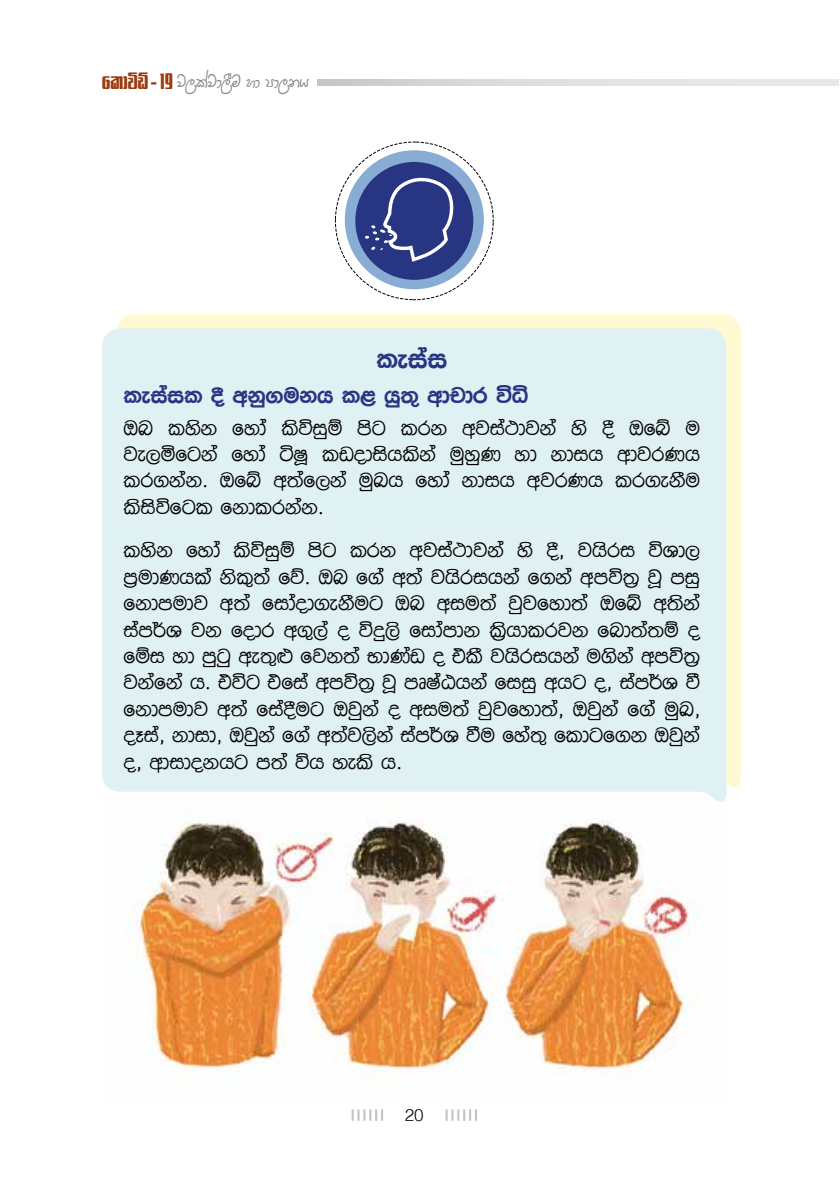
<style>
.page{position:relative;width:840px;height:1191px;background:#fff}
.page>*{position:absolute;margin:0;border:0;box-sizing:border-box;transform-origin:0 0}
.t1{font:28px "FM Ganganeex";color:#283583}
.t2{font:24px "FM Ganganeex";color:#283583}
.t3{font:24px "Isi Isiwarax";color:#878787}
.t4{font:22px/26.4px "FM Malithix";color:#000;text-align:justify}
.t5{font:300 17px "Helvetica";color:#000}
.s1{font-family:"Isi Davasax";color:#9c390f}
</style>
<div class="page">
<svg style="left:317px;top:79px;width:521px;height:7px;background:#ddd"></svg>
<svg style="left:351px;top:1109px;width:32px;height:11px"></svg>
<svg style="left:445px;top:1109px;width:31px;height:11px"></svg>
<div style="left:117px;top:314px;width:623px;height:480px;background:#fffad2"></div>
<img style="left:129px;top:810px;width:569px;height:273px">
<div style="left:102px;top:328px;width:624px;height:474px;background:#e0f1f3"></div>
<svg style="left:334px;top:141px;width:159px;height:159px"></svg>
<p class="t3" style="left:102px;top:68px;width:208px"><span class="s1">»Y£ýH - 19</span> {zYŠ{£zšv ƒ£ r£zpx</p>
<p class="t1" style="left:376px;top:344px;width:72px">LEIAI</p>
<p class="t2" style="left:124px;top:382px;width:406px">LEIAIL § WKQ.UKH L&lt; HQ;= WDPDR ÚÊ</p>
<p class="t4" style="left:124px;top:414px;width:577px">Tn lysk fyda lsúiqï msg lrk wjia:djka ys§ Tfí u je,ñfgka fyda áIQlvodishlska uqyqK yd kdih wdjrKh lr.kak' Tfí w;af,ka uqLh fyda kdih wjrKh lr.ekSu lsisúfgl fkdlrkak'</p>
<p class="t4" style="left:124px;top:537px;width:592px;text-align:left">lysk fyda lsúiqï msg lrk wjia:djka ys§" jhsri úYd, m%udKhla ksl=;a fõ' Tn f.a w;a jhsrihka f.ka wmú;%jQmiq fkdmudj w;a fidaod.ekSug Tn wiu;a jqjfyd;a Tfí w;ska iam¾Y jk fodr w.=,a o úÿ,sfidamdk ls%hdlrjk fnd;a;ï o fïi yd mqgqwe;=¿ fjk;a NdKav o tlSjhsrihka u.ska wmú;% jkafka h' túg tfia wmú;%jQmDIaGhka fiiqwhg o" iam¾Y ù fkdmudj w;a fia§ug Tjqka o wiu;a jqjfyd;a" Tjqka f.a uqL" oEia" kdid" Tjqka f.a w;aj,ska iam¾Y ùu fya;= fldgf.k Tjqka o" wdidokhg m;a úh yelsh'</p>
<p class="t5" style="left:404px;top:1100px;width:20px">20</p>
</div>
